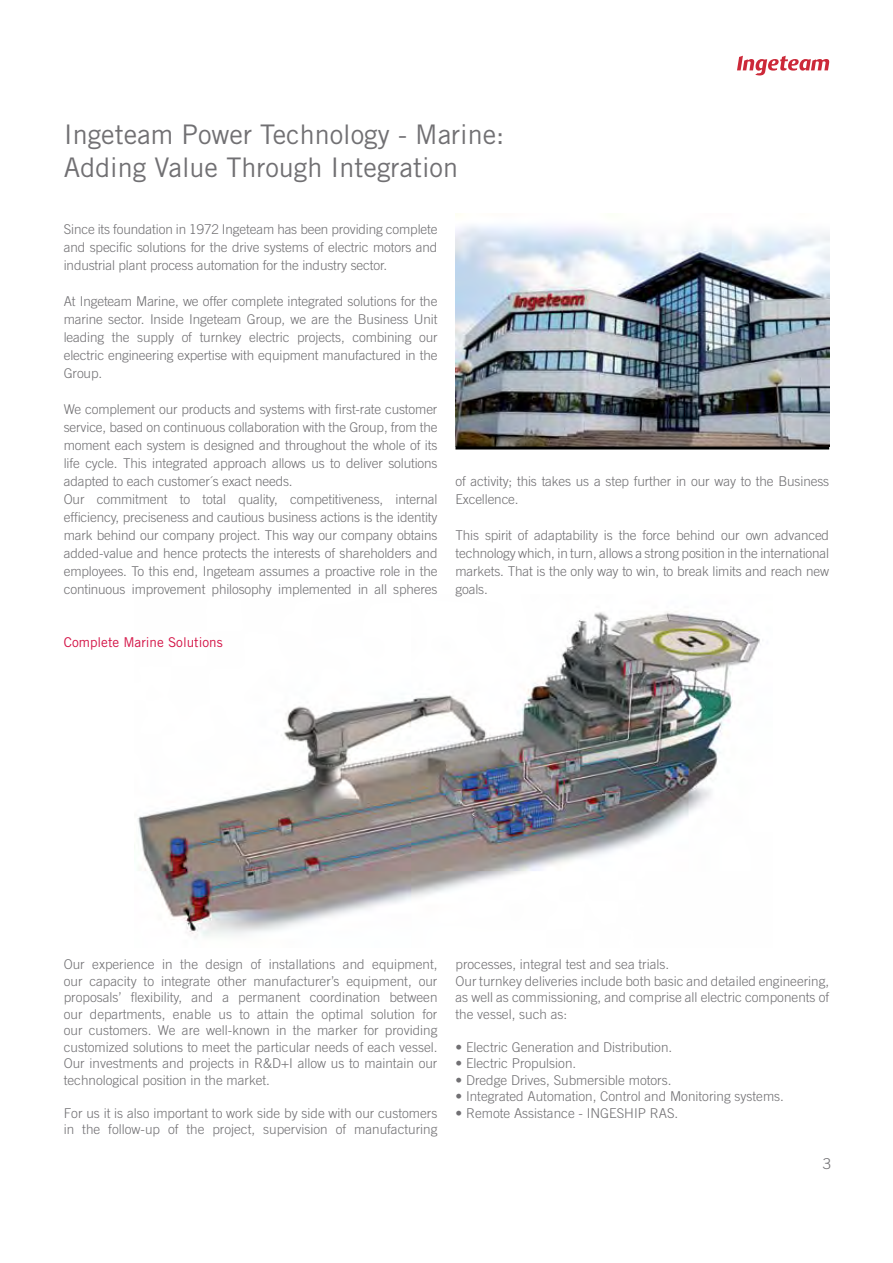
<style>
.page{position:relative;width:893px;height:1263px;background:#fff}
.page>*{position:absolute;margin:0;border:0;box-sizing:border-box;transform-origin:0 0}
.t1{font:27px/32.4px "Trade Gothic";color:#717073}
.t2{font:300 15px "Trade Gothic";color:#717073}
.t3{font:300 13.5px/18px "Trade Gothic";letter-spacing:-.01em;color:#717073;text-align:justify}
.t4{font:13.5px "Trade Gothic";color:#d31245}
</style>
<div class="page">
<img style="left:137px;top:611px;width:624px;height:327px">
<img style="left:455px;top:214px;width:374px;height:232px">
<hr style="left:455px;top:446px;width:374px;height:3px;background:#000">
<svg style="left:737px;top:56px;width:92px;height:19px"></svg>
<h1 class="t1" style="left:64px;top:118px;width:442px">Ingeteam Power Technology - Marine:<br>Adding Value Through Integration</h1>
<p class="t3" style="left:64px;top:220px;width:375px">Since its foundation in 1972 Ingeteam has been providing complete and specific solutions for the drive systems of electric motors and industrial plant process automation for the industry sector.</p>
<p class="t3" style="left:64px;top:292px;width:375px">At Ingeteam Marine, we offer complete integrated solutions for the marine sector. Inside Ingeteam Group, we are the Business Unit leading the supply of turnkey electric projects, combining our electric engineering expertise with equipment manufactured in the Group.</p>
<p class="t3" style="left:64px;top:400px;width:375px;text-align:left">We complement our products and systems with first-rate customer service, based on continuous collaboration with the Group, from the moment each system is designed and throughout the whole of its life cycle. This integrated approach allows us to deliver solutions adapted to each customer´s exact needs.<br>Our commitment to total quality, competitiveness, internal efficiency, preciseness and cautious business actions is the identity mark behind our company project. This way our company obtains added-value and hence protects the interests of shareholders and employees. To this end, Ingeteam assumes a proactive role in the continuous improvement philosophy implemented in all spheres</p>
<p class="t4" style="left:64px;top:634px;width:160px">Complete Marine Solutions</p>
<p class="t3" style="left:455px;top:472px;width:375px">of activity; this takes us a step further in our way to the Business<br>Excellence.</p>
<p class="t3" style="left:455px;top:526px;width:375px">This spirit of adaptability is the force behind our own advanced technology which, in turn, allows a strong position in the international markets. That is the only way to win, to break limits and reach new goals.</p>
<p class="t3" style="left:64px;top:956px;width:375px;line-height:16.5px">Our experience in the design of installations and equipment, our capacity to integrate other manufacturer’s equipment, our proposals’ flexibility, and a permanent coordination between our departments, enable us to attain the optimal solution for our customers. We are well-known in the marker for providing customized solutions to meet the particular needs of each vessel.<br>Our investments and projects in R&amp;D+I allow us to maintain our technological position in the market.</p>
<p class="t3" style="left:64px;top:1104px;width:375px;line-height:16.5px">For us it is also important to work side by side with our customers in the follow-up of the project, supervision of manufacturing</p>
<p class="t3" style="left:455px;top:956px;width:375px;line-height:16.5px;text-align:left">processes, integral test and sea trials.<br>Our turnkey deliveries include both basic and detailed engineering, as well as commissioning, and comprise all electric components of the vessel, such as:</p>
<p class="t3" style="left:455px;top:1038px;width:218px">• Electric Generation and Distribution.</p>
<p class="t3" style="left:455px;top:1054px;width:122px">• Electric Propulsion.</p>
<p class="t3" style="left:455px;top:1071px;width:217px">• Dredge Drives, Submersible motors.</p>
<p class="t3" style="left:455px;top:1087px;width:330px">• Integrated Automation, Control and Monitoring systems.</p>
<p class="t3" style="left:455px;top:1104px;width:224px">• Remote Assistance - INGESHIP RAS.</p>
<p class="t2" style="left:823px;top:1154px;width:10px">3</p>
</div>
